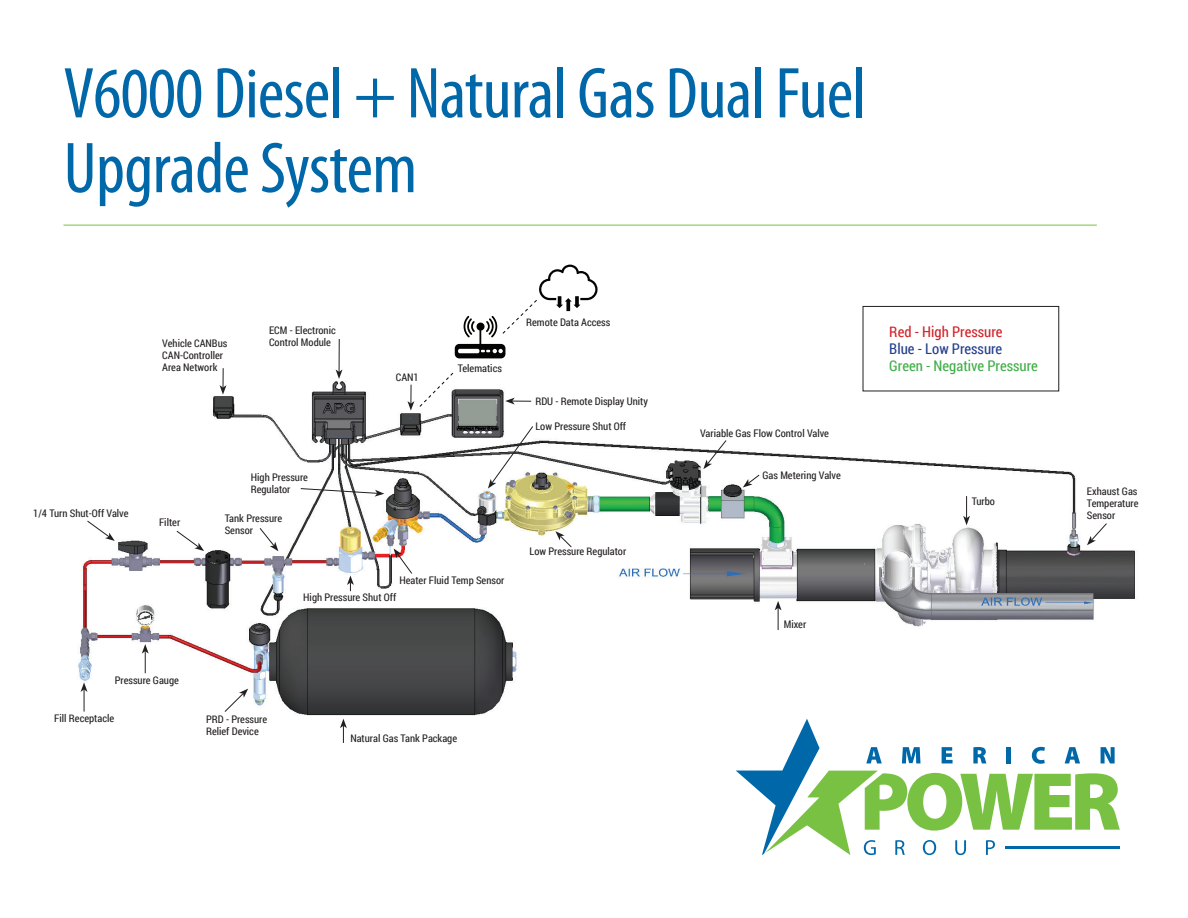
<style>
.page{position:relative;width:1188px;height:918px;background:#fff}
.page>*{position:absolute;margin:0;border:0;box-sizing:border-box;transform-origin:0 0}
.t1{font:condensed 72.75px/74.8px "Myriad Pro";letter-spacing:-.01em;color:#0068a9}
.t2{font:14.7px "Roboto Condensed";color:#40ae49}
.t3{font:14.7px "Roboto Condensed";color:#d1232a}
.t4{font:14.7px "Roboto Condensed";color:#253f8e}
.t5{font:10.5px/12px "Roboto Condensed";color:#231f20}
</style>
<div class="page">
<img style="left:78px;top:349px;width:1057px;height:367px">
<svg style="left:81px;top:682px;width:7px;height:30px"></svg>
<svg style="left:340px;top:719px;width:7px;height:24px"></svg>
<svg style="left:86px;top:520px;width:29px;height:21px"></svg>
<svg style="left:176px;top:530px;width:28px;height:21px"></svg>
<svg style="left:259px;top:527px;width:19px;height:24px"></svg>
<svg style="left:142px;top:644px;width:7px;height:29px"></svg>
<svg style="left:347px;top:576px;width:7px;height:15px"></svg>
<svg style="left:394px;top:549px;width:19px;height:25px"></svg>
<svg style="left:300px;top:488px;width:84px;height:9px"></svg>
<svg style="left:555px;top:531px;width:17px;height:17px"></svg>
<svg style="left:224px;top:689px;width:24px;height:24px"></svg>
<svg style="left:775px;top:601px;width:7px;height:29px"></svg>
<svg style="left:743px;top:474px;width:17px;height:13px"></svg>
<svg style="left:703px;top:439px;width:24px;height:30px"></svg>
<svg style="left:488px;top:425px;width:46px;height:64px"></svg>
<svg style="left:505px;top:398px;width:26px;height:7px"></svg>
<hr style="left:339px;top:339px;width:1px;height:33px;background:#231f20">
<svg style="left:336px;top:369px;width:7px;height:10px"></svg>
<svg style="left:220px;top:368px;width:6px;height:27px"></svg>
<svg style="left:963px;top:496px;width:7px;height:29px"></svg>
<svg style="left:1087px;top:523px;width:21px;height:22px"></svg>
<svg style="left:407px;top:372px;width:47px;height:39px"></svg>
<svg style="left:455px;top:265px;width:143px;height:93px"></svg>
<div style="left:863px;top:306px;width:196px;height:85px;border:1px solid #231f20"></div>
<svg style="left:736px;top:719px;width:384px;height:136px"></svg>
<hr style="left:1005px;top:847px;width:115px;height:2px;background:#0068a9">
<hr style="left:64px;top:225px;width:1033px;height:1px;background:#79c142">
<h1 class="t1" style="left:64px;top:55px;width:804px">V6000 Diesel + Natural Gas Dual Fuel<br>Upgrade System</h1>
<p class="t5" style="left:33px;top:507px;width:97px">1/4 Turn Shut-Off Valve</p>
<p class="t5" style="left:162px;top:337px;width:67px">Vehicle CANBus<br>CAN-Controller<br>Area Network</p>
<p class="t5" style="left:526px;top:316px;width:86px">Remote Data Access</p>
<p class="t5" style="left:269px;top:324px;width:68px">ECM - Electronic<br>Control Module</p>
<h2 class="t3" style="left:889px;top:322px;width:115px">Red - High Pressure</h2>
<h2 class="t4" style="left:889px;top:339px;width:115px">Blue - Low Pressure</h2>
<h2 class="t2" style="left:889px;top:356px;width:150px">Green - Negative Pressure</h2>
<p class="t5" style="left:458px;top:362px;width:46px">Telematics</p>
<p class="t5" style="left:396px;top:370px;width:24px">CAN1</p>
<p class="t5" style="left:251px;top:471px;width:59px">High Pressure<br>Regulator</p>
<p class="t5" style="left:535px;top:394px;width:114px">RDU - Remote Display Unity</p>
<p class="t5" style="left:535px;top:420px;width:92px">Low Pressure Shut Off</p>
<p class="t5" style="left:700px;top:427px;width:130px">Variable Gas Flow Control Valve</p>
<p class="t5" style="left:762px;top:469px;width:80px">Gas Metering Valve</p>
<p class="t5" style="left:972px;top:495px;width:25px">Turbo</p>
<p class="t5" style="left:159px;top:516px;width:23px">Filter</p>
<p class="t5" style="left:225px;top:512px;width:59px">Tank Pressure<br>Sensor</p>
<p class="t5" style="left:399px;top:574px;width:107px">Heater Fluid Temp Sensor</p>
<p class="t5" style="left:303px;top:590px;width:95px">High Pressure Shut Off</p>
<p class="t5" style="left:529px;top:545px;width:98px">Low Pressure Regulator</p>
<p class="t5" style="left:784px;top:618px;width:24px">Mixer</p>
<p class="t5" style="left:115px;top:674px;width:66px">Pressure Gauge</p>
<p class="t5" style="left:54px;top:712px;width:61px">Fill Receptacle</p>
<p class="t5" style="left:206px;top:713px;width:63px">PRD - Pressure<br>Relief Device</p>
<p class="t5" style="left:350px;top:732px;width:108px">Natural Gas Tank Package</p>
<p class="t5" style="left:1087px;top:485px;width:53px;text-align:justify">Exhaust Gas Temperature Sensor</p>
</div>
